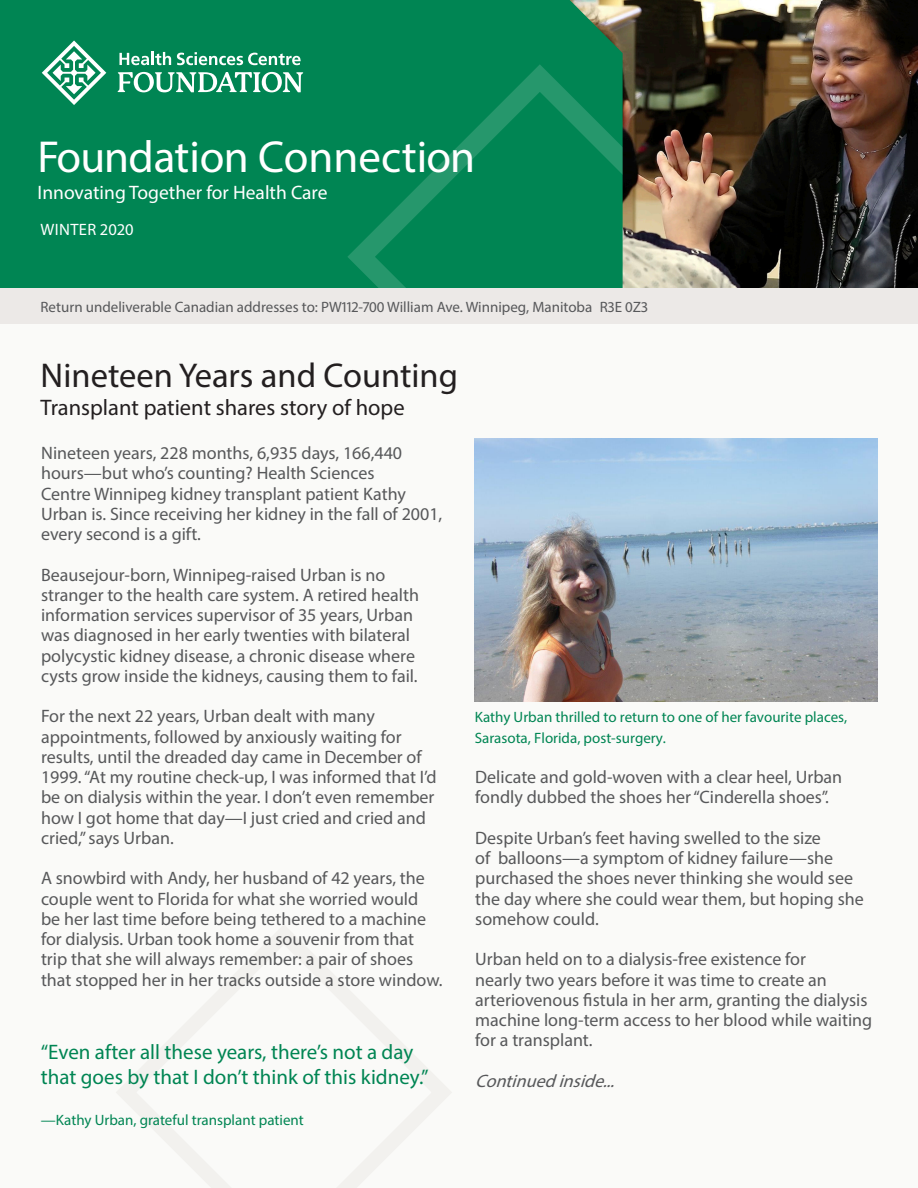
<style>
.page{position:relative;width:918px;height:1188px;background:#fafaf8}
.page>*{position:absolute;margin:0;border:0;box-sizing:border-box;transform-origin:0 0}
.Newsletter_Name{font:45px "Myriad Pro";letter-spacing:-.005em;color:#fff}
.Story_subhead__black{font:34.5px "Myriad Pro";color:#231f20}
.Story_subhead__black-2{font:22.5px "Myriad Pro";color:#231f20}
.Italic_green_quote{font:21px/25.5px "Myriad Pro";color:#008553}
.White_Subhead__13_pt{font:19.5px "Myriad Pro";color:#fff}
.Body_copy_book__10_5{font:18px/20.2px "Myriad Pro";color:#57585a}
.Body_copy_book__10_5-2{font:italic 18px "Myriad Pro";color:#57585a}
.White_Subhead__13_pt-2{font:16.5px "Myriad Pro";letter-spacing:.02em;color:#fff}
.Body_copy{font:15px "Myriad Pro";color:#57585a}
.Photo_caption{font:15px/20.2px "Myriad Pro";color:#008553}
.Quote_cite__10_pt{font:15px "Myriad Pro";color:#008553}
</style>
<div class="page">
<img style="left:623px;top:0;width:295px;height:288px">
<div style="left:0;top:0;width:623px;height:288px;background:#008553"></div>
<svg style="left:345px;top:62px;width:278px;height:226px;background:#058756"></svg>
<svg style="left:42px;top:40px;width:64px;height:65px"></svg>
<svg style="left:118px;top:72px;width:185px;height:20px"></svg>
<svg style="left:119px;top:52px;width:52px;height:13px"></svg>
<svg style="left:177px;top:52px;width:124px;height:13px"></svg>
<div style="left:0;top:288px;width:918px;height:36px;background:#ece9e7"></div>
<img style="left:475px;top:439px;width:403px;height:263px">
<p class="Newsletter_Name" style="left:38px;top:129px;width:439px">Foundation Connection</p>
<p class="White_Subhead__13_pt" style="left:38px;top:180px;width:292px">Innovating Together for Health Care</p>
<p class="White_Subhead__13_pt-2" style="left:41px;top:219px;width:95px">WINTER 2020</p>
<p class="Body_copy" style="left:40px;top:297px;width:609px">Return undeliverable Canadian addresses to: PW112-700 William Ave. Winnipeg, Manitoba R3E 0Z3</p>
<p class="Story_subhead__black" style="left:40px;top:354px;width:419px">Nineteen Years and Counting</p>
<p class="Story_subhead__black-2" style="left:40px;top:393px;width:366px">Transplant patient shares story of hope</p>
<p class="Body_copy_book__10_5" style="left:41px;top:443px;width:403px">Nineteen years, 228 months, 6,935 days, 166,440 hours—but who’s counting? Health Sciences<br>Centre Winnipeg kidney transplant patient Kathy Urban is. Since receiving her kidney in the fall of 2001, every second is a gift.</p>
<p class="Body_copy_book__10_5" style="left:41px;top:564px;width:379px">Beausejour-born, Winnipeg-raised Urban is no stranger to the health care system. A retired health information services supervisor of 35 years, Urban was diagnosed in her early twenties with bilateral polycystic kidney disease, a chronic disease where cysts grow inside the kidneys, causing them to fail.</p>
<p class="Body_copy_book__10_5" style="left:41px;top:706px;width:397px">For the next 22 years, Urban dealt with many appointments, followed by anxiously waiting for results, until the dreaded day came in December of 1999. “At my routine check-up, I was informed that I’d be on dialysis within the year. I don’t even remember how I got home that day—I just cried and cried and cried,” says Urban.</p>
<p class="Body_copy_book__10_5" style="left:41px;top:868px;width:403px">A snowbird with Andy, her husband of 42 years, the couple went to Florida for what she worried would<br>be her last time before being tethered to a machine for dialysis. Urban took home a souvenir from that trip that she will always remember: a pair of shoes that stopped her in her tracks outside a store window.</p>
<p class="Italic_green_quote" style="left:41px;top:1039px;width:389px">“Even after all these years, there’s not a day that goes by that I don’t think of this kidney.”</p>
<p class="Quote_cite__10_pt" style="left:41px;top:1111px;width:264px">—Kathy Urban, grateful transplant patient</p>
<p class="Photo_caption" style="left:475px;top:707px;width:374px">Kathy Urban thrilled to return to one of her favourite places,<br>Sarasota, Florida, post-surgery.</p>
<p class="Body_copy_book__10_5" style="left:475px;top:767px;width:368px">Delicate and gold-woven with a clear heel, Urban fondly dubbed the shoes her “Cinderella shoes”.</p>
<p class="Body_copy_book__10_5" style="left:475px;top:827px;width:390px">Despite Urban’s feet having swelled to the size<br>of balloons—a symptom of kidney failure—she purchased the shoes never thinking she would see the day where she could wear them, but hoping she somehow could.</p>
<p class="Body_copy_book__10_5" style="left:475px;top:949px;width:399px">Urban held on to a dialysis-free existence for<br>nearly two years before it was time to create an arteriovenous fistula in her arm, granting the dialysis machine long-term access to her blood while waiting for a transplant.</p>
<p class="Body_copy_book__10_5-2" style="left:475px;top:1070px;width:147px">Continuedinside...</p>
</div>
